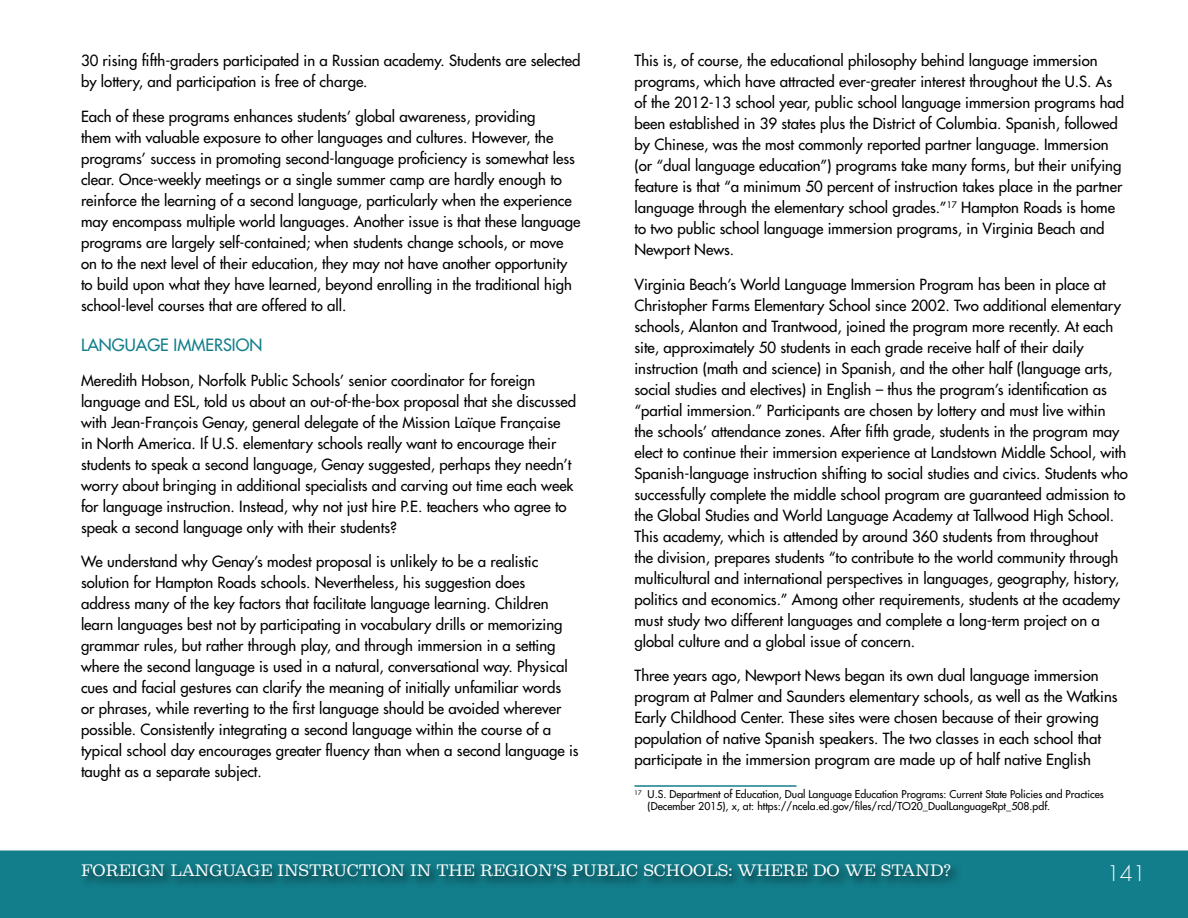
<style>
.page{position:relative;width:1188px;height:918px;background:#fff}
.page>*{position:absolute;margin:0;border:0;box-sizing:border-box;transform-origin:0 0}
.t1{font:300 21px "Futura Std";color:#fff}
.t2{font:500 16.5px "Futura Std";color:#127e8b}
.t3{font:500 15px/21px "Futura Std";color:#000}
.t4{font:15px "Belizio";color:#fff}
.t5{font:500 10.5px/12px "Futura Std";color:#000}
</style>
<div class="page">
<div style="left:0;top:850px;width:1188px;height:68px;background:#127e8b"></div>
<div style="left:80px;top:861px;width:883px;height:29px;background:#000;opacity:.75"></div>
<hr style="left:634px;top:785px;width:162px;height:2px;background:#127e8b">
<p class="t3" style="left:81px;top:50px;width:501px">30 rising fifth-graders participated in a Russian academy. Students are selected by lottery, and participation is free of charge.</p>
<p class="t3" style="left:81px;top:106px;width:501px">Each of these programs enhances students’ global awareness, providing<br>them with valuable exposure to other languages and cultures. However, the programs’ success in promoting second-language proficiency is somewhat less clear. Once-weekly meetings or a single summer camp are hardly enough to reinforce the learning of a second language, particularly when the experience may encompass multiple world languages. Another issue is that these language programs are largely self-contained; when students change schools, or move on to the next level of their education, they may not have another opportunity to build upon what they have learned, beyond enrolling in the traditional high school-level courses that are offered to all.</p>
<p class="t2" style="left:81px;top:335px;width:183px">LANGUAGE IMMERSION</p>
<p class="t3" style="left:81px;top:370px;width:497px">Meredith Hobson, Norfolk Public Schools’ senior coordinator for foreign language and ESL, told us about an out-of-the-box proposal that she discussed with Jean-François Genay, general delegate of the Mission Laïque Française<br>in North America. If U.S. elementary schools really want to encourage their students to speak a second language, Genay suggested, perhaps they needn’t worry about bringing in additional specialists and carving out time each week for language instruction. Instead, why not just hire P.E. teachers who agree to speak a second language only with their students?</p>
<p class="t3" style="left:81px;top:551px;width:499px">We understand why Genay’s modest proposal is unlikely to be a realistic solution for Hampton Roads schools. Nevertheless, his suggestion does<br>address many of the key factors that facilitate language learning. Children learn languages best not by participating in vocabulary drills or memorizing grammar rules, but rather through play, and through immersion in a setting where the second language is used in a natural, conversational way. Physical cues and facial gestures can clarify the meaning of initially unfamiliar words<br>or phrases, while reverting to the first language should be avoided wherever possible. Consistently integrating a second language within the course of a typical school day encourages greater fluency than when a second language is taught as a separate subject.</p>
<p class="t3" style="left:634px;top:50px;width:491px">This is, of course, the educational philosophy behind language immersion programs, which have attracted ever-greater interest throughout the U.S. As of the 2012-13 school year, public school language immersion programs had been established in 39 states plus the District of Columbia. Spanish, followed by Chinese, was the most commonly reported partner language. Immersion (or “dual language education”) programs take many forms, but their unifying feature is that “a minimum 50 percent of instruction takes place in the partner language through the elementary school grades.”<sup>17</sup> Hampton Roads is home to two public school language immersion programs, in Virginia Beach and Newport News.</p>
<p class="t3" style="left:634px;top:274px;width:495px">Virginia Beach’s World Language Immersion Program has been in place at Christopher Farms Elementary School since 2002. Two additional elementary schools, Alanton and Trantwood, joined the program more recently. At each site, approximately 50 students in each grade receive half of their daily instruction (math and science) in Spanish, and the other half (language arts, social studies and electives) in English – thus the program’s identification as “partial immersion.” Participants are chosen by lottery and must live within the schools’ attendance zones. After fifth grade, students in the program may elect to continue their immersion experience at Landstown Middle School, with Spanish-language instruction shifting to social studies and civics. Students who successfully complete the middle school program are guaranteed admission to the Global Studies and World Language Academy at Tallwood High School.<br>This academy, which is attended by around 360 students from throughout<br>the division, prepares students “to contribute to the world community through multicultural and international perspectives in languages, geography, history, politics and economics.” Among other requirements, students at the academy must study two different languages and complete a long-term project on a global culture and a global issue of concern.</p>
<p class="t3" style="left:634px;top:665px;width:485px">Three years ago, Newport News began its own dual language immersion program at Palmer and Saunders elementary schools, as well as the Watkins Early Childhood Center. These sites were chosen because of their growing population of native Spanish speakers. The two classes in each school that participate in the immersion program are made up of half native English</p>
<p class="t5" style="left:648px;top:788px;width:458px;text-indent:-13px"><sup>17</sup> U.S. Department of Education, Dual Language Education Programs: Current State Policies and Practices (December 2015), x, at: https://ncela.ed.gov/files/rcd/TO20_DualLanguageRpt_508.pdf.</p>
<p class="t4" style="left:81px;top:861px;width:872px">FOREIGN LANGUAGE INSTRUCTION IN THE REGION’S PUBLIC SCHOOLS: WHERE DO WE STAND?</p>
<h1 class="t1" style="left:1107px;top:861px;width:41px">141</h1>
</div>
